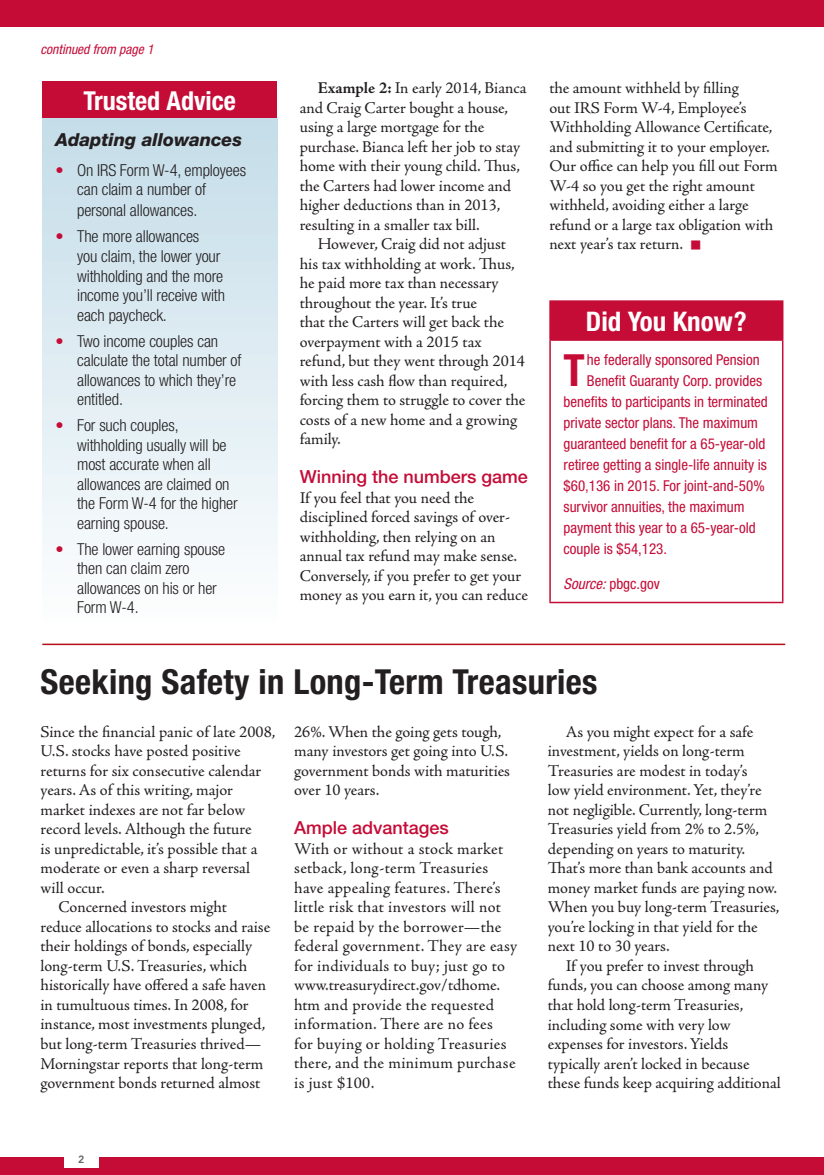
<style>
.page{position:relative;width:824px;height:1175px;background:#fff}
.page>*{position:absolute;margin:0;border:0;box-sizing:border-box;transform-origin:0 0}
.t1{font:700 condensed 44.4px "Helvetica Neue";color:#c40c37}
.t2{font:700 condensed 34.5px "Helvetica Neue";letter-spacing:.01em;color:#231f20}
.t3{font:700 condensed 27px "Helvetica Neue";color:#fff}
.t4{font:700 condensed 26.1px "Helvetica Neue";color:#fff}
.t5{font:500 18px "Helvetica Neue";color:#c40c37}
.t6{font:italic 800 18px "Helvetica Neue";color:#231f20}
.t7{font:16.5px/19.5px "Adobe Jenson Pro";color:#231f20}
.t8{font:300 condensed 16.5px/19.5px "Helvetica Neue";letter-spacing:-.005em;color:#231f20}
.t9{font:condensed 15px "Helvetica Neue";color:#c40c37}
.t10{font:italic condensed 13.5px "Helvetica Neue";color:#c40c37}
.t11{font:800 10.5px "Avenir";color:#636366}
.s1{color:#c40c37}
.s2{font-weight:700}
.s3{font-style:italic}
</style>
<div class="page">
<div style="left:0;top:0;width:824px;height:27px;background:#c40c37"></div>
<div style="left:0;top:1156px;width:824px;height:18px;background:#c40c37"></div>
<div style="left:64px;top:1149px;width:34px;height:19px;background:#fff"></div>
<hr style="left:42px;top:643px;width:743px;height:2px;background:#b50e1a">
<div style="left:550px;top:301px;width:232px;height:39px;background:#c40c37"></div>
<hr style="left:549px;top:302px;width:1px;height:37px;background:#c40c37">
<hr style="left:549px;top:300px;width:234px;height:2px;background:#c40c37">
<hr style="left:782px;top:302px;width:1px;height:37px;background:#c40c37">
<hr style="left:549px;top:341px;width:1px;height:261px;background:#c40c37">
<hr style="left:549px;top:339px;width:234px;height:2px;background:#c40c37">
<hr style="left:782px;top:341px;width:1px;height:261px;background:#c40c37">
<hr style="left:549px;top:602px;width:234px;height:1px;background:#c40c37">
<div style="left:42px;top:81px;width:235px;height:38px;background:#c40c37"></div>
<div style="left:42px;top:119px;width:235px;height:507px;background:linear-gradient(to bottom,#c4dde9,#fdfefe)"></div>
<p class="t10" style="left:40px;top:41px;width:115px">continued from page 1</p>
<h3 class="t4" style="left:83px;top:85px;width:154px">Trusted Advice</h3>
<p class="t6" style="left:55px;top:128px;width:188px">Adapting allowances</p>
<p class="t8" style="left:77px;top:160px;width:170px;text-indent:-22px"><span class="s1">•</span> On IRS Form W-4, employees can claim a number of</p>
<p class="t8" style="left:77px;top:201px;width:122px">personal allowances.</p>
<p class="t8" style="left:77px;top:227px;width:149px;text-indent:-22px"><span class="s1">•</span> The more allowances<br>you claim, the lower your withholding and the more income you’ll receive with each paycheck.</p>
<p class="t8" style="left:77px;top:331px;width:166px;text-indent:-22px"><span class="s1">•</span> Two income couples can calculate the total number of allowances to which they’re entitled.</p>
<p class="t8" style="left:77px;top:415px;width:162px;text-indent:-22px"><span class="s1">•</span> For such couples, withholding usually will be most accurate when all allowances are claimed on the Form W-4 for the higher earning spouse.</p>
<p class="t8" style="left:77px;top:539px;width:149px;text-indent:-22px"><span class="s1">•</span> The lower earning spouse then can claim zero allowances on his or her<br>Form W-4.</p>
<p class="t7" style="left:300px;top:78px;width:228px;text-indent:18px"><span class="s2">Example 2:</span> In early 2014, Bianca and Craig Carter bought a house, using a large mortgage for the purchase. Bianca left her job to stay home with their young child. Thus, the Carters had lower income and higher deductions than in 2013, resulting in a smaller tax bill.</p>
<p class="t7" style="left:300px;top:234px;width:227px;text-indent:18px">However, Craig did not adjust his tax withholding at work. Thus, he paid more tax than necessary throughout the year. It’s true<br>that the Carters will get back the overpayment with a 2015 tax refund, but they went through 2014 with less cash flow than required, forcing them to struggle to cover the costs of a new home and a growing family.</p>
<p class="t5" style="left:300px;top:466px;width:230px">Winning the numbers game</p>
<p class="t7" style="left:300px;top:488px;width:230px">If you feel that you need the disciplined forced savings of over&shy;withholding, then relying on an annual tax refund may make sense.<br>Conversely, if you prefer to get your money as you earn it, you can reduce</p>
<p class="t7" style="left:549px;top:78px;width:230px">the amount withheld by filling<br>out IRS Form W-4, Employee’s<br>Withholding Allowance Certificate, and submitting it to your employer.<br>Our office can help you fill out Form<br>W-4 so you get the right amount withheld, avoiding either a large refund or a large tax obligation with next year’s tax return.</p>
<h3 class="t3" style="left:586px;top:305px;width:162px">Did You Know?</h3>
<h1 class="t1" style="left:563px;top:344px;width:23px">T</h1>
<p class="t9" style="left:587px;top:351px;width:174px">he federally sponsored Pension</p>
<p class="t9" style="left:587px;top:372px;width:177px">Benefit Guaranty Corp. provides</p>
<p class="t9" style="left:563px;top:393px;width:206px">benefits to participants in terminated</p>
<p class="t9" style="left:563px;top:414px;width:196px">private sector plans. The maximum</p>
<p class="t9" style="left:563px;top:435px;width:203px">guaranteed benefit for a 65-year-old</p>
<p class="t9" style="left:563px;top:456px;width:205px">retiree getting a single-life annuity is</p>
<p class="t9" style="left:563px;top:477px;width:203px">$60,136 in 2015. For joint-and-50%</p>
<p class="t9" style="left:563px;top:498px;width:182px">survivor annuities, the maximum</p>
<p class="t9" style="left:563px;top:519px;width:193px">payment this year to a 65-year-old</p>
<p class="t9" style="left:563px;top:540px;width:105px">couple is $54,123.</p>
<p class="t9" style="left:563px;top:575px;width:98px"><span class="s3">Source:</span> pbgc.gov</p>
<h2 class="t2" style="left:40px;top:661px;width:558px">Seeking Safety in Long-Term Treasuries</h2>
<p class="t7" style="left:40px;top:722px;width:236px">Since the financial panic of late 2008,</p>
<p class="t7" style="left:40px;top:741px;width:201px">U.S. stocks have posted positive</p>
<p class="t7" style="left:40px;top:761px;width:222px">returns for six consecutive calendar</p>
<p class="t7" style="left:40px;top:780px;width:194px">years. As of this writing, major</p>
<p class="t7" style="left:40px;top:800px;width:206px">market indexes are not far below</p>
<p class="t7" style="left:40px;top:819px;width:213px">record levels. Although the future</p>
<p class="t7" style="left:40px;top:839px;width:218px">is unpredictable, it’s possible that a</p>
<p class="t7" style="left:40px;top:858px;width:211px">moderate or even a sharp reversal</p>
<p class="t7" style="left:40px;top:878px;width:66px">will occur.</p>
<p class="t7" style="left:59px;top:897px;width:170px">Concerned investors might</p>
<p class="t7" style="left:40px;top:917px;width:231px">reduce allocations to stocks and raise</p>
<p class="t7" style="left:40px;top:936px;width:213px">their holdings of bonds, especially</p>
<p class="t7" style="left:40px;top:956px;width:208px">long-term U.S. Treasuries, which</p>
<p class="t7" style="left:40px;top:975px;width:227px">historically have offered a safe haven</p>
<p class="t7" style="left:40px;top:995px;width:210px">in tumultuous times. In 2008, for</p>
<p class="t7" style="left:40px;top:1014px;width:226px">instance, most investments plunged,</p>
<p class="t7" style="left:40px;top:1034px;width:222px">but long-term Treasuries thrived—</p>
<p class="t7" style="left:40px;top:1053px;width:224px">Morningstar reports that long-term</p>
<p class="t7" style="left:40px;top:1073px;width:221px">government bonds returned almost</p>
<p class="t7" style="left:566px;top:722px;width:189px">As you might expect for a safe</p>
<p class="t7" style="left:548px;top:741px;width:198px">investment, yields on long-term</p>
<p class="t7" style="left:548px;top:761px;width:201px">Treasuries are modest in today’s</p>
<p class="t7" style="left:548px;top:780px;width:215px">low yield environment. Yet, they’re</p>
<p class="t7" style="left:548px;top:800px;width:221px">not negligible. Currently, long-term</p>
<p class="t7" style="left:548px;top:819px;width:213px">Treasuries yield from 2% to 2.5%,</p>
<p class="t7" style="left:548px;top:839px;width:199px">depending on years to maturity.</p>
<p class="t7" style="left:548px;top:858px;width:226px">That’s more than bank accounts and</p>
<p class="t7" style="left:548px;top:878px;width:231px">money market funds are paying now.</p>
<p class="t7" style="left:548px;top:897px;width:233px">When you buy long-term Treasuries,</p>
<p class="t7" style="left:548px;top:917px;width:211px">you’re locking in that yield for the</p>
<p class="t7" style="left:548px;top:936px;width:123px">next 10 to 30 years.</p>
<p class="t7" style="left:566px;top:956px;width:190px">If you prefer to invest through</p>
<p class="t7" style="left:548px;top:975px;width:222px">funds, you can choose among many</p>
<p class="t7" style="left:548px;top:995px;width:197px">that hold long-term Treasuries,</p>
<p class="t7" style="left:548px;top:1014px;width:184px">including some with very low</p>
<p class="t7" style="left:548px;top:1034px;width:182px">expenses for investors. Yields</p>
<p class="t7" style="left:548px;top:1053px;width:203px">typically aren’t locked in because</p>
<p class="t7" style="left:548px;top:1073px;width:234px">these funds keep acquiring additional</p>
<p class="t7" style="left:294px;top:722px;width:217px">26%. When the going gets tough, many investors get going into U.S. government bonds with maturities over 10 years.</p>
<p class="t5" style="left:294px;top:817px;width:156px">Ample advantages</p>
<p class="t7" style="left:294px;top:839px;width:225px">With or without a stock market setback, long-term Treasuries have appealing features. There’s little risk that investors will not be repaid by the borrower—the federal government. They are easy for individuals to buy; just go to www.treasurydirect.gov/tdhome. htm and provide the requested information. There are no fees<br>for buying or holding Treasuries there, and the minimum purchase is just $100.</p>
<p class="t11" style="left:78px;top:1152px;width:8px">2</p>
</div>
